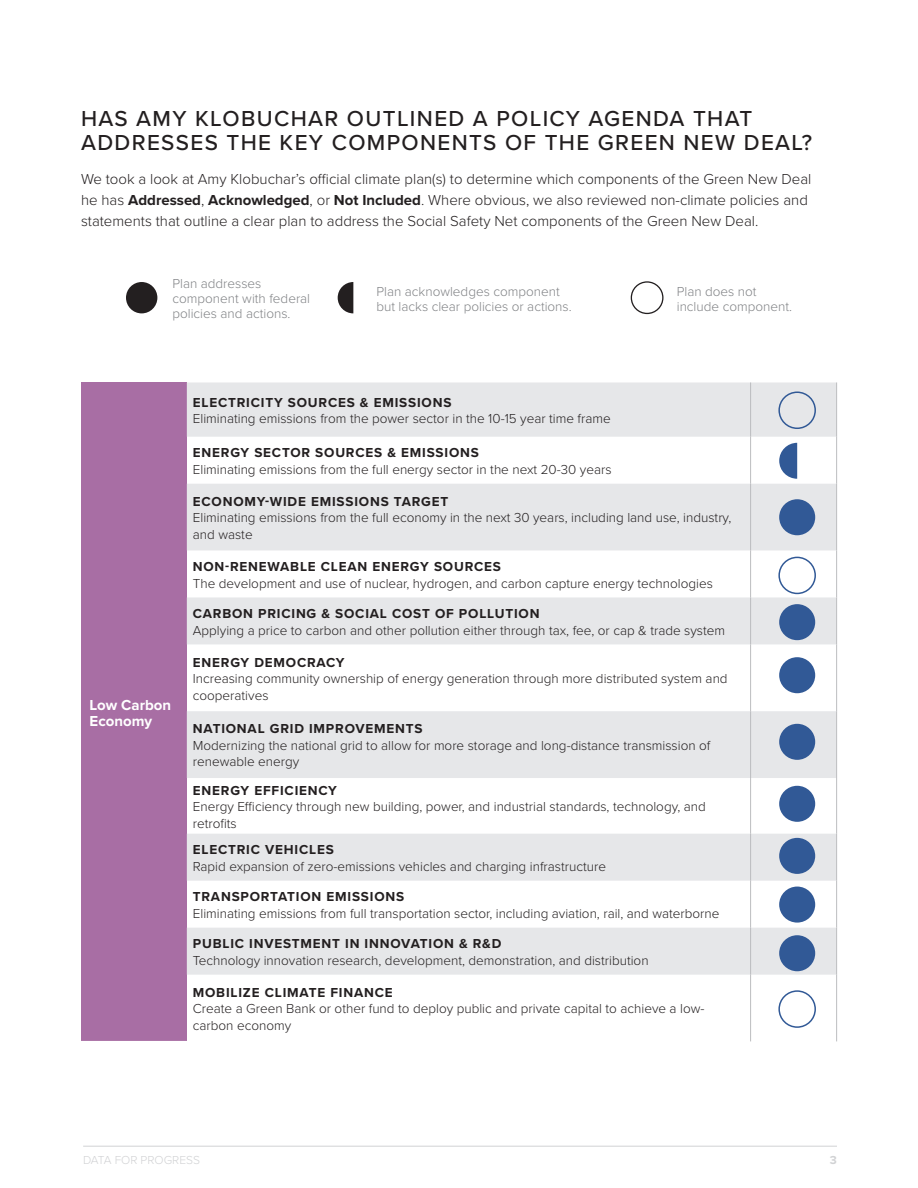
<style>
.page{position:relative;width:918px;height:1188px;background:#fff}
.page>*{position:absolute;margin:0;border:0;box-sizing:border-box;transform-origin:0 0}
.t1{font:500 22.5px/24px "Proxima Nova";letter-spacing:.06em;color:#231f20}
.t2{font:300 15px/21px "Proxima Nova";color:#231f20}
.t3{font:700 15px/16.5px "Proxima Nova";color:#fff}
.t4{font:300 13.5px/16.5px "Proxima Nova";color:#231f20}
.t5{font:700 13.5px "Proxima Nova";letter-spacing:.06em;color:#231f20}
.t6{font:300 13.5px/15px "Proxima Nova";color:#808285}
.t7{font:300 12px "Proxima Nova";color:#d1d2d4}
.t8{font:700 12px "Proxima Nova";color:#d1d2d4}
.s1{font-weight:700}
</style>
<div class="page">
<hr style="left:83px;top:1146px;width:754px;height:1px;background:#d1d2d4">
<div style="left:81px;top:382px;width:106px;height:659px;background:#a86ea4"></div>
<svg style="left:187px;top:382px;width:649px;height:593px;fill:#e6e7e9"></svg>
<hr style="left:836px;top:382px;width:1px;height:55px;background:#bcbdc0">
<hr style="left:836px;top:437px;width:1px;height:47px;background:#bcbdc0">
<hr style="left:836px;top:484px;width:1px;height:66px;background:#bcbdc0">
<hr style="left:836px;top:550px;width:1px;height:47px;background:#bcbdc0">
<hr style="left:836px;top:597px;width:1px;height:47px;background:#bcbdc0">
<hr style="left:836px;top:644px;width:1px;height:67px;background:#bcbdc0">
<hr style="left:836px;top:711px;width:1px;height:67px;background:#bcbdc0">
<hr style="left:836px;top:778px;width:1px;height:56px;background:#bcbdc0">
<hr style="left:836px;top:834px;width:1px;height:47px;background:#bcbdc0">
<hr style="left:836px;top:881px;width:1px;height:47px;background:#bcbdc0">
<hr style="left:836px;top:928px;width:1px;height:47px;background:#bcbdc0">
<hr style="left:836px;top:975px;width:1px;height:66px;background:#bcbdc0">
<hr style="left:750px;top:382px;width:1px;height:55px;background:#bcbdc0">
<hr style="left:750px;top:437px;width:1px;height:47px;background:#bcbdc0">
<hr style="left:750px;top:484px;width:1px;height:66px;background:#bcbdc0">
<hr style="left:750px;top:550px;width:1px;height:47px;background:#bcbdc0">
<hr style="left:750px;top:597px;width:1px;height:47px;background:#bcbdc0">
<hr style="left:750px;top:644px;width:1px;height:67px;background:#bcbdc0">
<hr style="left:750px;top:711px;width:1px;height:67px;background:#bcbdc0">
<hr style="left:750px;top:778px;width:1px;height:56px;background:#bcbdc0">
<hr style="left:750px;top:834px;width:1px;height:47px;background:#bcbdc0">
<hr style="left:750px;top:881px;width:1px;height:47px;background:#bcbdc0">
<hr style="left:750px;top:928px;width:1px;height:47px;background:#bcbdc0">
<hr style="left:750px;top:975px;width:1px;height:66px;background:#bcbdc0">
<div style="left:126px;top:282px;width:31px;height:31px;background:#231f20;border-radius:50%"></div>
<div style="left:631px;top:281px;width:33px;height:33px;border:1px solid #231f20;border-radius:50%"></div>
<svg style="left:338px;top:282px;width:15px;height:31px"></svg>
<div style="left:778px;top:391px;width:38px;height:38px;border:2px solid #315996;border-radius:50%"></div>
<div style="left:778px;top:557px;width:38px;height:37px;border:2px solid #315996;border-radius:50%"></div>
<div style="left:779px;top:499px;width:36px;height:36px;background:#315996;border-radius:50%"></div>
<div style="left:779px;top:604px;width:36px;height:36px;background:#315996;border-radius:50%"></div>
<div style="left:779px;top:657px;width:36px;height:36px;background:#315996;border-radius:50%"></div>
<div style="left:779px;top:724px;width:36px;height:36px;background:#315996;border-radius:50%"></div>
<div style="left:779px;top:786px;width:36px;height:36px;background:#315996;border-radius:50%"></div>
<div style="left:779px;top:838px;width:36px;height:36px;background:#315996;border-radius:50%"></div>
<div style="left:779px;top:887px;width:36px;height:36px;background:#315996;border-radius:50%"></div>
<div style="left:779px;top:935px;width:36px;height:36px;background:#315996;border-radius:50%"></div>
<div style="left:778px;top:990px;width:38px;height:38px;border:2px solid #315996;border-radius:50%"></div>
<svg style="left:779px;top:443px;width:18px;height:36px"></svg>
<p class="t1" style="left:81px;top:105px;width:733px">HAS AMY KLOBUCHAR OUTLINED A POLICY AGENDA THAT<br>ADDRESSES THE KEY COMPONENTS OF THE GREEN NEW DEAL?</p>
<p class="t2" style="left:81px;top:169px;width:732px">We took a look at Amy Klobuchar’s official climate plan(s) to determine which components of the Green New Deal he has <span class="s1">Addressed</span>, <span class="s1">Acknowledged</span>, or <span class="s1">Not Included</span>. Where obvious, we also reviewed non-climate policies and statements that outline a clear plan to address the Social Safety Net components of the Green New Deal.</p>
<p class="t6" style="left:172px;top:276px;width:139px">Plan addresses component with federal policies and actions.</p>
<p class="t6" style="left:376px;top:284px;width:197px">Plan acknowledges component but lacks clear policies or actions.</p>
<p class="t6" style="left:677px;top:284px;width:117px">Plan does not include component.</p>
<p class="t3" style="left:90px;top:697px;width:83px">Low Carbon<br>Economy</p>
<p class="t5" style="left:193px;top:394px;width:260px">ELECTRICITY SOURCES &amp; EMISSIONS</p>
<p class="t4" style="left:193px;top:411px;width:419px">Eliminating emissions from the power sector in the 10-15 year time frame</p>
<p class="t5" style="left:193px;top:445px;width:288px">ENERGY SECTOR SOURCES &amp; EMISSIONS</p>
<p class="t4" style="left:193px;top:461px;width:420px">Eliminating emissions from the full energy sector in the next 20-30 years</p>
<p class="t5" style="left:193px;top:493px;width:257px">ECONOMY-WIDE EMISSIONS TARGET</p>
<p class="t4" style="left:193px;top:510px;width:540px">Eliminating emissions from the full economy in the next 30 years, including land use, industry, and waste</p>
<p class="t5" style="left:193px;top:559px;width:310px">NON-RENEWABLE CLEAN ENERGY SOURCES</p>
<p class="t4" style="left:193px;top:575px;width:522px">The development and use of nuclear, hydrogen, and carbon capture energy technologies</p>
<p class="t5" style="left:193px;top:605px;width:348px">CARBON PRICING &amp; SOCIAL COST OF POLLUTION</p>
<p class="t4" style="left:193px;top:622px;width:534px">Applying a price to carbon and other pollution either through tax, fee, or cap &amp; trade system</p>
<p class="t5" style="left:193px;top:654px;width:153px">ENERGY DEMOCRACY</p>
<p class="t4" style="left:193px;top:671px;width:536px">Increasing community ownership of energy generation through more distributed system and cooperatives</p>
<p class="t5" style="left:193px;top:721px;width:231px">NATIONAL GRID IMPROVEMENTS</p>
<p class="t4" style="left:193px;top:737px;width:519px">Modernizing the national grid to allow for more storage and long-distance transmission of renewable energy</p>
<p class="t5" style="left:193px;top:782px;width:146px">ENERGY EFFICIENCY</p>
<p class="t4" style="left:193px;top:799px;width:515px">Energy Efficiency through new building, power, and industrial standards, technology, and retrofits</p>
<p class="t5" style="left:193px;top:842px;width:142px">ELECTRIC VEHICLES</p>
<p class="t4" style="left:193px;top:858px;width:415px">Rapid expansion of zero-emissions vehicles and charging infrastructure</p>
<p class="t5" style="left:193px;top:889px;width:213px">TRANSPORTATION EMISSIONS</p>
<p class="t4" style="left:193px;top:905px;width:528px">Eliminating emissions from full transportation sector, including aviation, rail, and waterborne</p>
<p class="t5" style="left:193px;top:936px;width:310px">PUBLIC INVESTMENT IN INNOVATION &amp; R&amp;D</p>
<p class="t4" style="left:193px;top:952px;width:457px">Technology innovation research, development, demonstration, and distribution</p>
<p class="t5" style="left:193px;top:984px;width:201px">MOBILIZE CLIMATE FINANCE</p>
<p class="t4" style="left:193px;top:1001px;width:513px">Create a Green Bank or other fund to deploy public and private capital to achieve a low&shy;carbon economy</p>
<p class="t7" style="left:83px;top:1153px;width:119px">DATA FOR PROGRESS</p>
<p class="t8" style="left:830px;top:1153px;width:9px">3</p>
</div>
